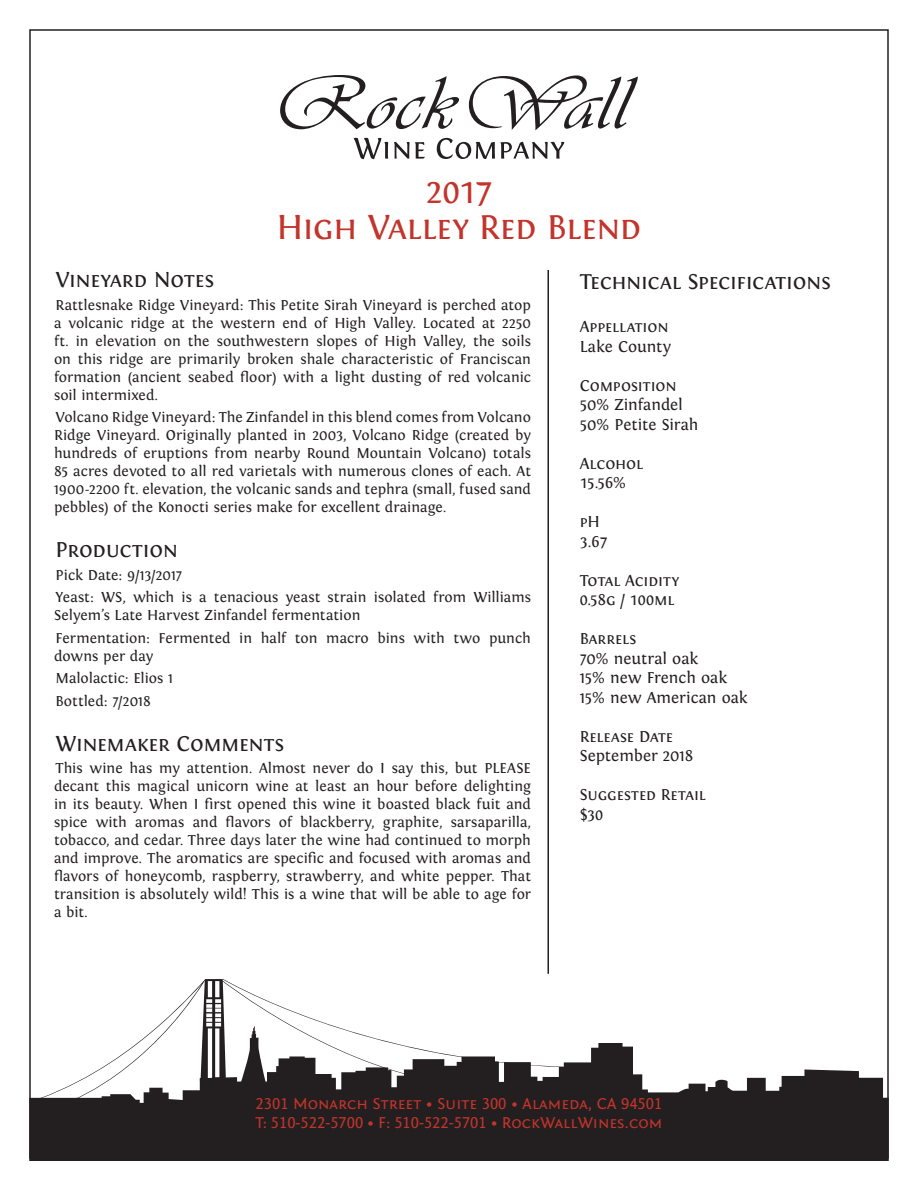
<style>
.page{position:relative;width:918px;height:1188px;background:#fff}
.page>*{position:absolute;margin:0;border:0;box-sizing:border-box;transform-origin:0 0}
.t1{font:36px "Fontin Small Caps";letter-spacing:-.025em;color:#c3342b}
.t2{font:22.5px "Fontin Small Caps";letter-spacing:-.015em;color:#231f20}
.t3{font:16.5px "Fontin Small Caps";letter-spacing:-.005em;color:#231f20}
.t4{font:16.5px "Fontin";letter-spacing:-.005em;color:#231f20}
.t5{font:16.5px "Fontin Sans Small Caps";color:#c3342b}
.t6{font:15px/18px "Fontin";color:#231f20;text-align:justify}
</style>
<div class="page">
<svg style="left:29px;top:1043px;width:860px;height:118px;background:#444041"></svg>
<svg style="left:39px;top:979px;width:526px;height:120px"></svg>
<svg style="left:280px;top:75px;width:179px;height:54px"></svg>
<svg style="left:469px;top:75px;width:169px;height:55px"></svg>
<svg style="left:354px;top:138px;width:34px;height:21px"></svg>
<svg style="left:394px;top:142px;width:31px;height:17px"></svg>
<svg style="left:437px;top:138px;width:127px;height:21px"></svg>
<hr style="left:548px;top:270px;width:1px;height:704px;background:#231f20">
<p class="t1" style="left:425px;top:171px;width:69px">2017</p>
<p class="t1" style="left:277px;top:207px;width:366px">High Valley Red Blend</p>
<p class="t2" style="left:56px;top:267px;width:160px">Vineyard Notes</p>
<p class="t6" style="left:54px;top:296px;width:479px">Rattlesnake Ridge Vineyard: This Petite Sirah Vineyard is perched atop a volcanic ridge at the western end of High Valley. Located at 2250 ft. in elevation on the southwestern slopes of High Valley, the soils on this ridge are primarily broken shale characteristic of Franciscan formation (ancient seabed floor) with a light dusting of red volcanic soil intermixed.</p>
<p class="t6" style="left:54px;top:409px;width:479px">Volcano Ridge Vineyard: The Zinfandel in this blend comes from Volcano Ridge Vineyard. Originally planted in 2003, Volcano Ridge (created by hundreds of eruptions from nearby Round Mountain Volcano) totals 85 acres devoted to all red varietals with numerous clones of each. At 1900-2200 ft. elevation, the volcanic sands and tephra (small, fused sand pebbles) of the Konocti series make for excellent drainage.</p>
<p class="t2" style="left:56px;top:537px;width:124px">Production</p>
<p class="t6" style="left:56px;top:566px;width:128px">Pick Date: 9/13/2017</p>
<p class="t6" style="left:54px;top:589px;width:479px">Yeast: WS, which is a tenacious yeast strain isolated from Williams<br>Selyem’s Late Harvest Zinfandel fermentation</p>
<p class="t6" style="left:54px;top:629px;width:478px">Fermentation: Fermented in half ton macro bins with two punch downs per day</p>
<p class="t6" style="left:56px;top:670px;width:119px">Malolactic: Elios 1</p>
<p class="t6" style="left:56px;top:692px;width:97px">Bottled: 7/2018</p>
<p class="t2" style="left:56px;top:731px;width:230px">Winemaker Comments</p>
<p class="t6" style="left:54px;top:760px;width:479px">This wine has my attention. Almost never do I say this, but PLEASE decant this magical unicorn wine at least an hour before delighting in its beauty. When I first opened this wine it boasted black fuit and spice with aromas and flavors of blackberry, graphite, sarsaparilla, tobacco, and cedar. Three days later the wine had continued to morph and improve. The aromatics are specific and focused with aromas and flavors of honeycomb, raspberry, strawberry, and white pepper. That transition is absolutely wild! This is a wine that will be able to age for a bit.</p>
<p class="t2" style="left:580px;top:269px;width:252px">Technical Specifications</p>
<p class="t3" style="left:580px;top:318px;width:90px">Appellation</p>
<p class="t4" style="left:580px;top:337px;width:93px">Lake County</p>
<p class="t3" style="left:580px;top:376px;width:99px">Composition</p>
<p class="t4" style="left:580px;top:396px;width:105px">50% Zinfandel</p>
<p class="t4" style="left:580px;top:415px;width:120px">50% Petite Sirah</p>
<p class="t3" style="left:580px;top:454px;width:65px">Alcohol</p>
<p class="t3" style="left:580px;top:474px;width:48px">15.56%</p>
<p class="t3" style="left:580px;top:513px;width:22px">pH</p>
<p class="t3" style="left:580px;top:532px;width:29px">3.67</p>
<p class="t3" style="left:580px;top:571px;width:101px">Total Acidity</p>
<p class="t3" style="left:580px;top:591px;width:96px">0.58g / 100ml</p>
<p class="t3" style="left:580px;top:630px;width:58px">Barrels</p>
<p class="t4" style="left:580px;top:649px;width:120px">70% neutral oak</p>
<p class="t4" style="left:580px;top:669px;width:149px">15% new French oak</p>
<p class="t4" style="left:580px;top:688px;width:170px">15% new American oak</p>
<p class="t3" style="left:580px;top:727px;width:95px">Release Date</p>
<p class="t4" style="left:580px;top:747px;width:115px">September 2018</p>
<p class="t3" style="left:580px;top:786px;width:128px">Suggested Retail</p>
<p class="t3" style="left:580px;top:805px;width:25px">$30</p>
<p class="t5" style="left:256px;top:1094px;width:408px">2301 Monarch Street • Suite 300 • Alameda, CA 94501</p>
<p class="t5" style="left:256px;top:1114px;width:408px">T: 510-522-5700 • F: 510-522-5701 • RockWallWines.com</p>
</div>
